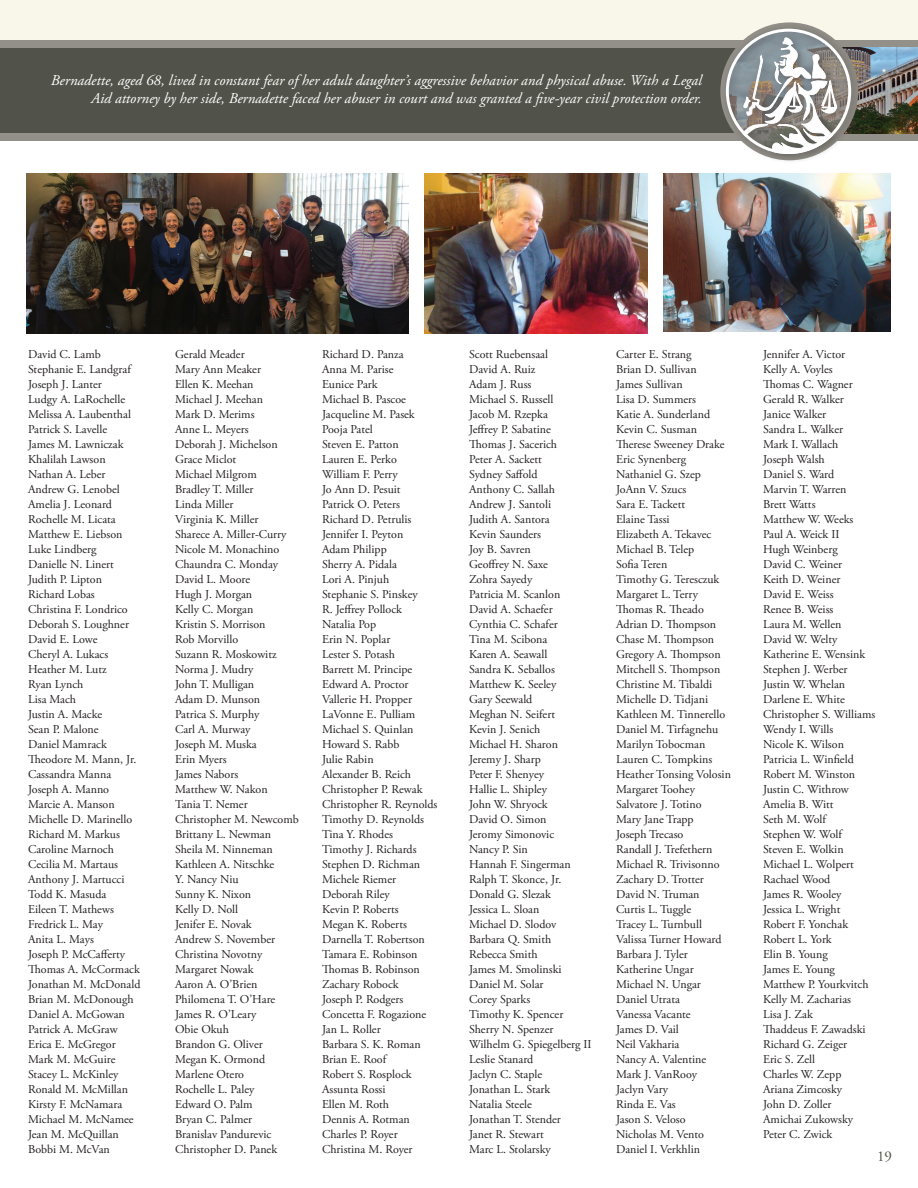
<style>
.page{position:relative;width:918px;height:1188px;background:#fff}
.page>*{position:absolute;margin:0;border:0;box-sizing:border-box;transform-origin:0 0}
.t1{font:italic 15px/18px "Adobe Garamond Pro";color:#fff;text-align:right}
.t2{font:15px "Adobe Garamond Pro";color:#515249}
.t3{font:12px/15px "Adobe Garamond Pro";color:#231f20}
</style>
<div class="page">
<div style="left:0;top:0;width:918px;height:102px;background:#f9f6ea"></div>
<div style="left:0;top:46px;width:918px;height:91px;background:#515249"></div>
<div style="left:0;top:133px;width:918px;height:7px;background:#939089"></div>
<div style="left:0;top:40px;width:918px;height:7px;background:#939089"></div>
<img style="left:861px;top:47px;width:57px;height:86px">
<div style="left:720px;top:23px;width:141px;height:141px;background:#231f20;opacity:.45"></div>
<svg style="left:726px;top:29px;width:125px;height:125px"></svg>
<img style="left:27px;top:174px;width:382px;height:160px">
<img style="left:425px;top:174px;width:222px;height:160px">
<img style="left:663px;top:174px;width:228px;height:158px">
<p class="t1" style="left:51px;top:72px;width:652px">Bernadette, aged 68, lived in constant fear of her adult daughter’s aggressive behavior and physical abuse. With a Legal<br>Aid attorney by her side, Bernadette faced her abuser in court and was granted a five-year civil protection order.</p>
<p class="t3" style="left:28px;top:347px;width:114px">David C. Lamb<br>Stephanie E. Landgraf<br>Joseph J. Lanter<br>Ludgy A. LaRochelle<br>Melissa A. Laubenthal<br>Patrick S. Lavelle<br>James M. Lawniczak<br>Khalilah Lawson<br>Nathan A. Leber<br>Andrew G. Lenobel<br>Amelia J. Leonard<br>Rochelle M. Licata<br>Matthew E. Liebson<br>Luke Lindberg<br>Danielle N. Linert<br>Judith P. Lipton<br>Richard Lobas<br>Christina F. Londrico<br>Deborah S. Loughner<br>David E. Lowe<br>Cheryl A. Lukacs<br>Heather M. Lutz<br>Ryan Lynch<br>Lisa Mach<br>Justin A. Macke<br>Sean P. Malone<br>Daniel Mamrack<br>Theodore M. Mann, Jr.<br>Cassandra Manna<br>Joseph A. Manno<br>Marcie A. Manson<br>Michelle D. Marinello<br>Richard M. Markus<br>Caroline Marnoch<br>Cecilia M. Martaus<br>Anthony J. Martucci<br>Todd K. Masuda<br>Eileen T. Mathews<br>Fredrick L. May<br>Anita L. Mays<br>Joseph P. McCafferty<br>Thomas A. McCormack<br>Jonathan M. McDonald<br>Brian M. McDonough<br>Daniel A. McGowan<br>Patrick A. McGraw<br>Erica E. McGregor<br>Mark M. McGuire<br>Stacey L. McKinley<br>Ronald M. McMillan<br>Kirsty F. McNamara<br>Michael M. McNamee<br>Jean M. McQuillan<br>Bobbi M. McVan</p>
<p class="t3" style="left:175px;top:347px;width:125px">Gerald Meader<br>Mary Ann Meaker<br>Ellen K. Meehan<br>Michael J. Meehan<br>Mark D. Merims<br>Anne L. Meyers<br>Deborah J. Michelson<br>Grace Miclot<br>Michael Milgrom<br>Bradley T. Miller<br>Linda Miller<br>Virginia K. Miller<br>Sharece A. Miller-Curry<br>Nicole M. Monachino<br>Chaundra C. Monday<br>David L. Moore<br>Hugh J. Morgan<br>Kelly C. Morgan<br>Kristin S. Morrison<br>Rob Morvillo<br>Suzann R. Moskowitz<br>Norma J. Mudry<br>John T. Mulligan<br>Adam D. Munson<br>Patrica S. Murphy<br>Carl A. Murway<br>Joseph M. Muska<br>Erin Myers<br>James Nabors<br>Matthew W. Nakon<br>Tania T. Nemer<br>Christopher M. Newcomb<br>Brittany L. Newman<br>Sheila M. Ninneman<br>Kathleen A. Nitschke<br>Y. Nancy Niu<br>Sunny K. Nixon<br>Kelly D. Noll<br>Jenifer E. Novak<br>Andrew S. November<br>Christina Novotny<br>Margaret Nowak<br>Aaron A. O’Brien<br>Philomena T. O’Hare<br>James R. O’Leary<br>Obie Okuh<br>Brandon G. Oliver<br>Megan K. Ormond<br>Marlene Otero<br>Rochelle L. Paley<br>Edward O. Palm<br>Bryan C. Palmer<br>Branislav Pandurevic<br>Christopher D. Panek</p>
<p class="t3" style="left:322px;top:347px;width:117px">Richard D. Panza<br>Anna M. Parise<br>Eunice Park<br>Michael B. Pascoe<br>Jacqueline M. Pasek<br>Pooja Patel<br>Steven E. Patton<br>Lauren E. Perko<br>William F. Perry<br>Jo Ann D. Pesuit<br>Patrick O. Peters<br>Richard D. Petrulis<br>Jennifer I. Peyton<br>Adam Philipp<br>Sherry A. Pidala<br>Lori A. Pinjuh<br>Stephanie S. Pinskey<br>R. Jeffrey Pollock<br>Natalia Pop<br>Erin N. Poplar<br>Lester S. Potash<br>Barrett M. Principe<br>Edward A. Proctor<br>Vallerie H. Propper<br>LaVonne E. Pulliam<br>Michael S. Quinlan<br>Howard S. Rabb<br>Julie Rabin<br>Alexander B. Reich<br>Christopher P. Rewak<br>Christopher R. Reynolds<br>Timothy D. Reynolds<br>Tina Y. Rhodes<br>Timothy J. Richards<br>Stephen D. Richman<br>Michele Riemer<br>Deborah Riley<br>Kevin P. Roberts<br>Megan K. Roberts<br>Darnella T. Robertson<br>Tamara E. Robinson<br>Thomas B. Robinson<br>Zachary Robock<br>Joseph P. Rodgers<br>Concetta F. Rogazione<br>Jan L. Roller<br>Barbara S. K. Roman<br>Brian E. Roof<br>Robert S. Rosplock<br>Assunta Rossi<br>Ellen M. Roth<br>Dennis A. Rotman<br>Charles P. Royer<br>Christina M. Royer</p>
<p class="t3" style="left:469px;top:347px;width:120px">Scott Ruebensaal<br>David A. Ruiz<br>Adam J. Russ<br>Michael S. Russell<br>Jacob M. Rzepka<br>Jeffrey P. Sabatine<br>Thomas J. Sacerich<br>Peter A. Sackett<br>Sydney Saffold<br>Anthony C. Sallah<br>Andrew J. Santoli<br>Judith A. Santora<br>Kevin Saunders<br>Joy B. Savren<br>Geoffrey N. Saxe<br>Zohra Sayedy<br>Patricia M. Scanlon<br>David A. Schaefer<br>Cynthia C. Schafer<br>Tina M. Scibona<br>Karen A. Seawall<br>Sandra K. Seballos<br>Matthew K. Seeley<br>Gary Seewald<br>Meghan N. Seifert<br>Kevin J. Senich<br>Michael H. Sharon<br>Jeremy J. Sharp<br>Peter F. Shenyey<br>Hallie L. Shipley<br>John W. Shryock<br>David O. Simon<br>Jeromy Simonovic<br>Nancy P. Sin<br>Hannah F. Singerman<br>Ralph T. Skonce, Jr.<br>Donald G. Slezak<br>Jessica L. Sloan<br>Michael D. Slodov<br>Barbara Q. Smith<br>Rebecca Smith<br>James M. Smolinski<br>Daniel M. Solar<br>Corey Sparks<br>Timothy K. Spencer<br>Sherry N. Spenzer<br>Wilhelm G. Spiegelberg II<br>Leslie Stanard<br>Jaclyn C. Staple<br>Jonathan L. Stark<br>Natalia Steele<br>Jonathan T. Stender<br>Janet R. Stewart<br>Marc L. Stolarsky</p>
<p class="t3" style="left:616px;top:347px;width:116px">Carter E. Strang<br>Brian D. Sullivan<br>James Sullivan<br>Lisa D. Summers<br>Katie A. Sunderland<br>Kevin C. Susman<br>Therese Sweeney Drake<br>Eric Synenberg<br>Nathaniel G. Szep<br>JoAnn V. Szucs<br>Sara E. Tackett<br>Elaine Tassi<br>Elizabeth A. Tekavec<br>Michael B. Telep<br>Sofia Teren<br>Timothy G. Teresczuk<br>Margaret L. Terry<br>Thomas R. Theado<br>Adrian D. Thompson<br>Chase M. Thompson<br>Gregory A. Thompson<br>Mitchell S. Thompson<br>Christine M. Tibaldi<br>Michelle D. Tidjani<br>Kathleen M. Tinnerello<br>Daniel M. Tirfagnehu<br>Marilyn Tobocman<br>Lauren C. Tompkins<br>Heather Tonsing Volosin<br>Margaret Toohey<br>Salvatore J. Totino<br>Mary Jane Trapp<br>Joseph Trecaso<br>Randall J. Trefethern<br>Michael R. Trivisonno<br>Zachary D. Trotter<br>David N. Truman<br>Curtis L. Tuggle<br>Tracey L. Turnbull<br>Valissa Turner Howard<br>Barbara J. Tyler<br>Katherine Ungar<br>Michael N. Ungar<br>Daniel Utrata<br>Vanessa Vacante<br>James D. Vail<br>Neil Vakharia<br>Nancy A. Valentine<br>Mark J. VanRooy<br>Jaclyn Vary<br>Rinda E. Vas<br>Jason S. Veloso<br>Nicholas M. Vento<br>Daniel I. Verkhlin</p>
<p class="t3" style="left:763px;top:347px;width:114px">Jennifer A. Victor<br>Kelly A. Voyles<br>Thomas C. Wagner<br>Gerald R. Walker<br>Janice Walker<br>Sandra L. Walker<br>Mark I. Wallach<br>Joseph Walsh<br>Daniel S. Ward<br>Marvin T. Warren<br>Brett Watts<br>Matthew W. Weeks<br>Paul A. Weick II<br>Hugh Weinberg<br>David C. Weiner<br>Keith D. Weiner<br>David E. Weiss<br>Renee B. Weiss<br>Laura M. Wellen<br>David W. Welty<br>Katherine E. Wensink<br>Stephen J. Werber<br>Justin W. Whelan<br>Darlene E. White<br>Christopher S. Williams<br>Wendy I. Wills<br>Nicole K. Wilson<br>Patricia L. Winfield<br>Robert M. Winston<br>Justin C. Withrow<br>Amelia B. Witt<br>Seth M. Wolf<br>Stephen W. Wolf<br>Steven E. Wolkin<br>Michael L. Wolpert<br>Rachael Wood<br>James R. Wooley<br>Jessica L. Wright<br>Robert F. Yonchak<br>Robert L. York<br>Elin B. Young<br>James E. Young<br>Matthew P. Yourkvitch<br>Kelly M. Zacharias<br>Lisa J. Zak<br>Thaddeus F. Zawadski<br>Richard G. Zeiger<br>Eric S. Zell<br>Charles W. Zepp<br>Ariana Zimcosky<br>John D. Zoller<br>Amichai Zukowsky<br>Peter C. Zwick</p>
<p class="t2" style="left:877px;top:1148px;width:16px">19</p>
</div>
